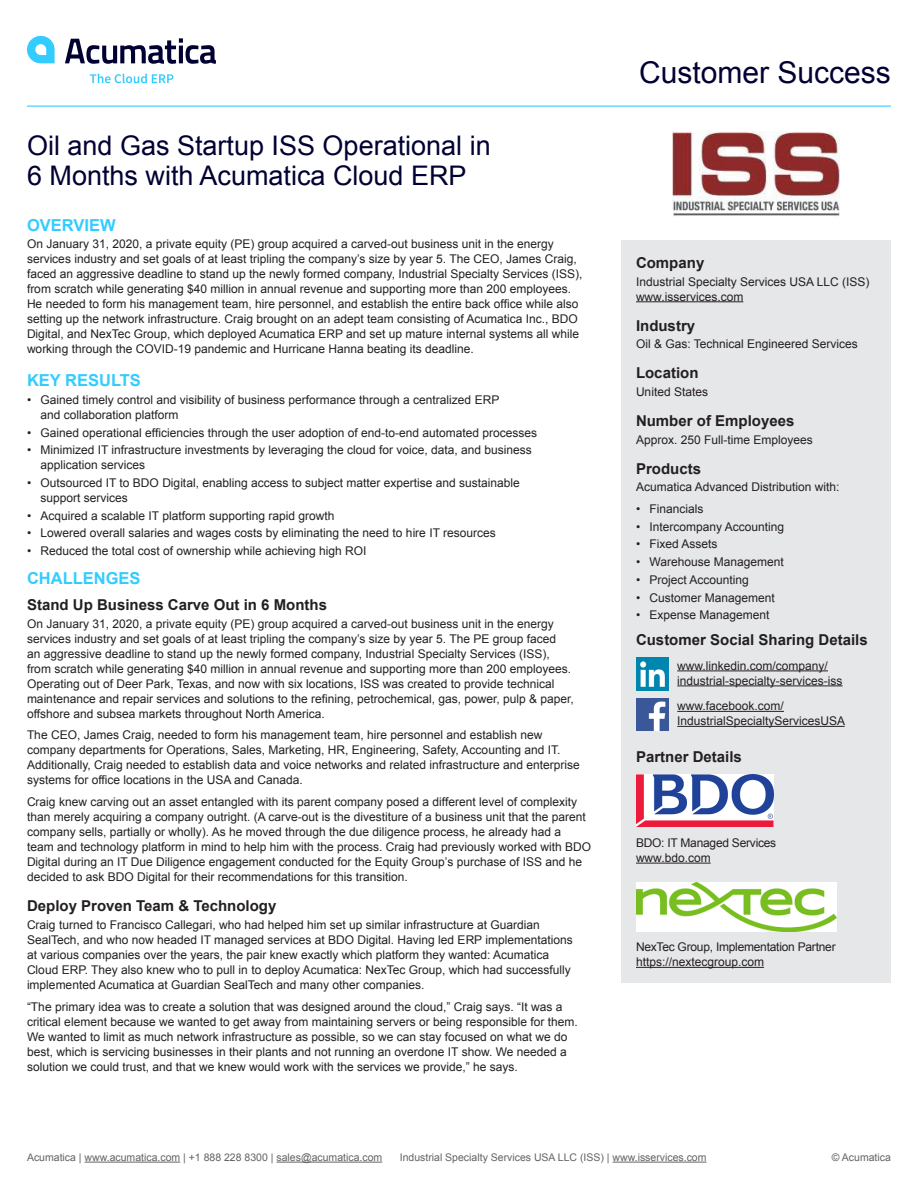
<style>
.page{position:relative;width:918px;height:1188px;background:#fff}
.page>*{position:absolute;margin:0;border:0;box-sizing:border-box;transform-origin:0 0}
.t1{font:30px "Arial";color:#003}
.t2{font:27px/30px "Arial";color:#003}
.Subhead{font:700 16.5px "Arial";color:#3cf}
.Sub_Subhead{font:700 15px "Arial";color:#231f20}
.Body_Copy{font:12px/15px "Arial";color:#231f20}
.Body_Copy-2{font:12px/15px "Arial";letter-spacing:-.02em;color:#231f20}
.t3{font:10.5px "Arial";color:#636366}
</style>
<div class="page">
<hr style="left:27px;top:106px;width:864px;height:1px;background:#3cf">
<svg style="left:27px;top:36px;width:28px;height:27px"></svg>
<svg style="left:65px;top:38px;width:151px;height:26px"></svg>
<svg style="left:90px;top:74px;width:83px;height:9px"></svg>
<hr style="left:85px;top:1162px;width:95px;height:1px;background:#636366">
<hr style="left:277px;top:1162px;width:105px;height:1px;background:#636366">
<hr style="left:613px;top:1162px;width:94px;height:1px;background:#636366">
<div style="left:621px;top:241px;width:270px;height:742px;background:#e6e7e9"></div>
<hr style="left:636px;top:301px;width:107px;height:1px;background:#231f20">
<hr style="left:636px;top:863px;width:75px;height:1px;background:#231f20">
<hr style="left:636px;top:967px;width:128px;height:1px;background:#231f20">
<img style="left:636px;top:698px;width:33px;height:33px">
<img style="left:636px;top:658px;width:33px;height:32px">
<hr style="left:677px;top:670px;width:151px;height:1px;background:#231f20">
<hr style="left:677px;top:685px;width:166px;height:1px;background:#231f20">
<hr style="left:677px;top:711px;width:107px;height:1px;background:#231f20">
<hr style="left:677px;top:726px;width:168px;height:1px;background:#231f20">
<img style="left:673px;top:131px;width:166px;height:85px">
<img style="left:636px;top:774px;width:137px;height:52px">
<img style="left:636px;top:882px;width:201px;height:50px">
<p class="t2" style="left:27px;top:130px;width:465px">Oil and Gas Startup ISS Operational in<br>6 Months with Acumatica Cloud ERP</p>
<p class="Subhead" style="left:27px;top:214px;width:90px">OVERVIEW</p>
<p class="Body_Copy" style="left:27px;top:237px;width:557px">On January 31, 2020, a private equity (PE) group acquired a carved-out business unit in the energy services industry and set goals of at least tripling the company’s size by year 5. The CEO, James Craig, faced an aggressive deadline to stand up the newly formed company, Industrial Specialty Services (ISS), from scratch while generating $40 million in annual revenue and supporting more than 200 employees.<br>He needed to form his management team, hire personnel, and establish the entire back office while also setting up the network infrastructure. Craig brought on an adept team consisting of Acumatica Inc., BDO Digital, and NexTec Group, which deployed Acumatica ERP and set up mature internal systems all while working through the COVID-19 pandemic and Hurricane Hanna beating its deadline.</p>
<p class="Subhead" style="left:27px;top:370px;width:115px">KEY RESULTS</p>
<p class="Body_Copy" style="left:40px;top:392px;width:460px;text-indent:-14px">• Gained timely control and visibility of business performance through a centralized ERP and collaboration platform</p>
<p class="Body_Copy" style="left:27px;top:425px;width:512px">• Gained operational efficiencies through the user adoption of end-to-end automated processes</p>
<p class="Body_Copy" style="left:40px;top:443px;width:493px;text-indent:-14px">• Minimized IT infrastructure investments by leveraging the cloud for voice, data, and business application services</p>
<p class="Body_Copy" style="left:40px;top:475px;width:481px;text-indent:-14px">• Outsourced IT to BDO Digital, enabling access to subject matter expertise and sustainable support services</p>
<p class="Body_Copy" style="left:27px;top:508px;width:309px">• Acquired a scalable IT platform supporting rapid growth</p>
<p class="Body_Copy" style="left:27px;top:526px;width:470px">• Lowered overall salaries and wages costs by eliminating the need to hire IT resources</p>
<p class="Body_Copy" style="left:27px;top:543px;width:341px">• Reduced the total cost of ownership while achieving high ROI</p>
<p class="Subhead" style="left:27px;top:567px;width:115px">CHALLENGES</p>
<p class="Sub_Subhead" style="left:27px;top:595px;width:302px">Stand Up Business Carve Out in 6 Months</p>
<p class="Body_Copy" style="left:27px;top:616px;width:548px">On January 31, 2020, a private equity (PE) group acquired a carved-out business unit in the energy services industry and set goals of at least tripling the company’s size by year 5. The PE group faced<br>an aggressive deadline to stand up the newly formed company, Industrial Specialty Services (ISS), from scratch while generating $40 million in annual revenue and supporting more than 200 employees.<br>Operating out of Deer Park, Texas, and now with six locations, ISS was created to provide technical maintenance and repair services and solutions to the refining, petrochemical, gas, power, pulp &amp; paper, offshore and subsea markets throughout North America.</p>
<p class="Body_Copy" style="left:27px;top:728px;width:554px">The CEO, James Craig, needed to form his management team, hire personnel and establish new company departments for Operations, Sales, Marketing, HR, Engineering, Safety, Accounting and IT.<br>Additionally, Craig needed to establish data and voice networks and related infrastructure and enterprise systems for office locations in the USA and Canada.</p>
<p class="Body_Copy" style="left:27px;top:795px;width:566px">Craig knew carving out an asset entangled with its parent company posed a different level of complexity than merely acquiring a company outright. (A carve-out is the divestiture of a business unit that the parent company sells, partially or wholly). As he moved through the due diligence process, he already had a<br>team and technology platform in mind to help him with the process. Craig had previously worked with BDO Digital during an IT Due Diligence engagement conducted for the Equity Group’s purchase of ISS and he decided to ask BDO Digital for their recommendations for this transition.</p>
<p class="Sub_Subhead" style="left:27px;top:896px;width:251px">Deploy Proven Team &amp; Technology</p>
<p class="Body_Copy" style="left:27px;top:917px;width:547px">Craig turned to Francisco Callegari, who had helped him set up similar infrastructure at Guardian SealTech, and who now headed IT managed services at BDO Digital. Having led ERP implementations at various companies over the years, the pair knew exactly which platform they wanted: Acumatica Cloud ERP. They also knew who to pull in to deploy Acumatica: NexTec Group, which had successfully implemented Acumatica at Guardian SealTech and many other companies.</p>
<p class="Body_Copy" style="left:27px;top:999px;width:552px">“The primary idea was to create a solution that was designed around the cloud,” Craig says. “It was a critical element because we wanted to get away from maintaining servers or being responsible for them.<br>We wanted to limit as much network infrastructure as possible, so we can stay focused on what we do best, which is servicing businesses in their plants and not running an overdone IT show. We needed a solution we could trust, and that we knew would work with the services we provide,” he says.</p>
<h1 class="t1" style="left:639px;top:56px;width:253px">Customer Success</h1>
<p class="Sub_Subhead" style="left:636px;top:253px;width:70px">Company</p>
<p class="Body_Copy" style="left:636px;top:274px;width:235px">Industrial Specialty Services USA LLC (ISS) www.isservices.com</p>
<p class="Sub_Subhead" style="left:636px;top:315px;width:61px">Industry</p>
<p class="Body_Copy" style="left:636px;top:337px;width:223px">Oil &amp; Gas: Technical Engineered Services</p>
<p class="Sub_Subhead" style="left:636px;top:363px;width:64px">Location</p>
<p class="Body_Copy" style="left:636px;top:384px;width:74px">United States</p>
<p class="Sub_Subhead" style="left:636px;top:411px;width:160px">Number of Employees</p>
<p class="Body_Copy" style="left:636px;top:432px;width:178px">Approx. 250 Full-time Employees</p>
<p class="Sub_Subhead" style="left:636px;top:458px;width:67px">Products</p>
<p class="Body_Copy" style="left:636px;top:480px;width:205px">Acumatica Advanced Distribution with:</p>
<p class="Body_Copy" style="left:636px;top:501px;width:69px">• Financials</p>
<p class="Body_Copy" style="left:636px;top:519px;width:150px">• Intercompany Accounting</p>
<p class="Body_Copy" style="left:636px;top:537px;width:83px">• Fixed Assets</p>
<p class="Body_Copy" style="left:636px;top:554px;width:149px">• Warehouse Management</p>
<p class="Body_Copy" style="left:636px;top:572px;width:114px">• Project Accounting</p>
<p class="Body_Copy" style="left:636px;top:590px;width:140px">• Customer Management</p>
<p class="Body_Copy" style="left:636px;top:608px;width:135px">• Expense Management</p>
<p class="Sub_Subhead" style="left:636px;top:630px;width:233px">Customer Social Sharing Details</p>
<p class="Body_Copy" style="left:677px;top:658px;width:167px">www.linkedin.com/company/ industrial-specialty-services-iss</p>
<p class="Body_Copy" style="left:677px;top:698px;width:170px">www.facebook.com/<br>IndustrialSpecialtyServicesUSA</p>
<p class="Sub_Subhead" style="left:636px;top:746px;width:107px">Partner Details</p>
<p class="Body_Copy-2" style="left:636px;top:835px;width:142px">BDO: IT Managed Services www.bdo.com</p>
<p class="Body_Copy-2" style="left:636px;top:939px;width:201px">NexTec Group, Implementation Partner https://nextecgroup.com</p>
<p class="t3" style="left:27px;top:1151px;width:357px">Acumatica | www.acumatica.com | +1 888 228 8300 | sales@acumatica.com</p>
<p class="t3" style="left:400px;top:1151px;width:308px">Industrial Specialty Services USA LLC (ISS) | www.isservices.com</p>
<p class="t3" style="left:832px;top:1151px;width:61px">© Acumatica</p>
</div>
